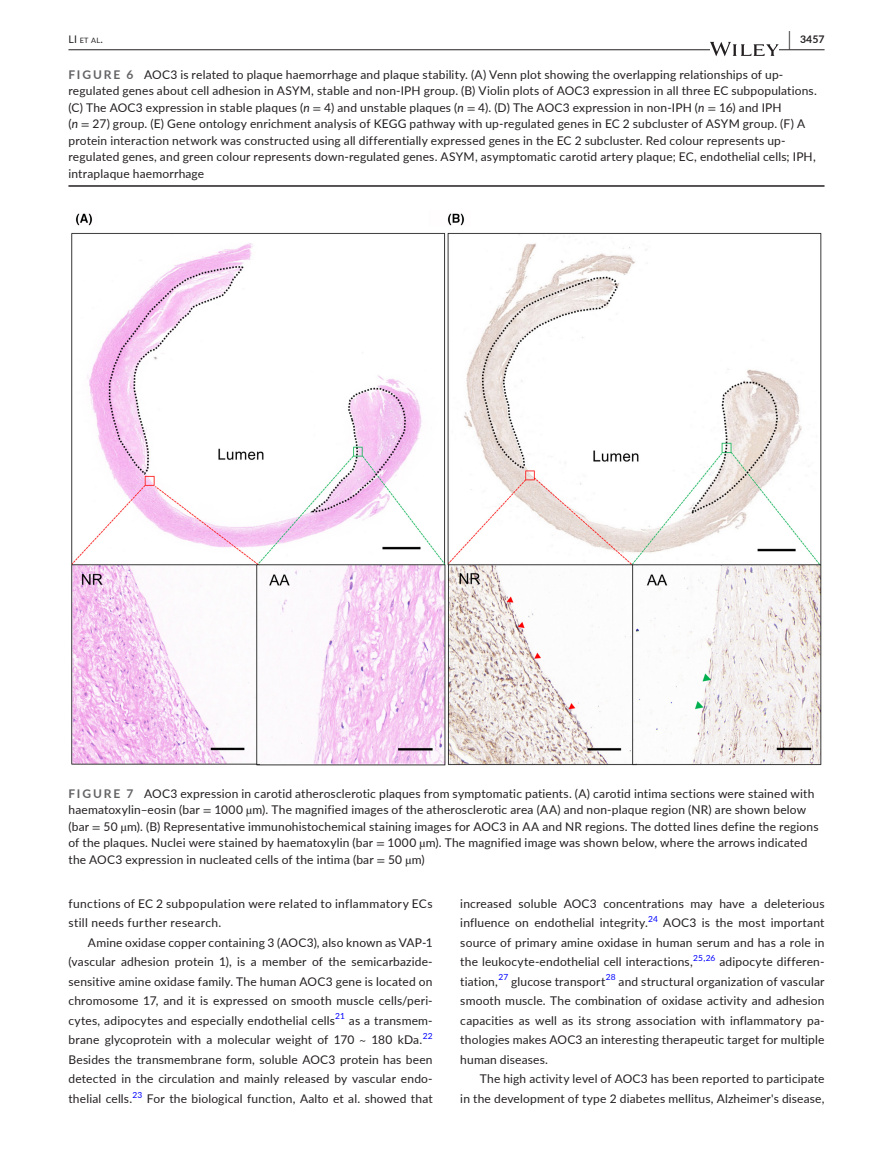
<style>
.page{position:relative;width:893px;height:1174px;background:#fff}
.page>*{position:absolute;margin:0;border:0;box-sizing:border-box;transform-origin:0 0}
.t1{font:12px/19.5px "Lato";letter-spacing:.015em;color:#231f20}
.t2{font:700 10.5px "Lato";color:#231f20}
.t3{font:8.4px "Lato";color:#00f}
.t4{font:7.35px "Lato";color:#231f20}
.s1{font-size:10.5px}
.s2{font-size:19.5px}
.s3{font-weight:700;color:#636366}
.s4{font-style:italic}
.s5{font-family:"STIX"}
</style>
<div class="page">
<hr style="left:68px;top:49px;width:756px;height:1px;background:#231f20">
<svg style="left:710px;top:42px;width:69px;height:14px"></svg>
<hr style="left:68px;top:185px;width:756px;height:2px;background:#231f20">
<img style="left:72px;top:213px;width:749px;height:552px">
<p class="t4" style="left:68px;top:35px;width:36px"><span class="s1">LI</span> et al<span class="s1">.</span></p>
<p class="t2" style="left:789px;top:31px;width:37px"><span class="s2">|</span> 3457</p>
<p class="t1" style="left:68px;top:66px;width:750px;line-height:16.5px"><span class="s3">FIGURE 6</span> AOC3 is related to plaque haemorrhage and plaque stability. (A) Venn plot showing the overlapping relationships of up&shy;regulated genes about cell adhesion in ASYM, stable and non-IPH group. (B) Violin plots of AOC3 expression in all three EC subpopulations. (C) The AOC3 expression in stable plaques (<span class="s4">n</span> <span class="s5">=</span> 4) and unstable plaques (<span class="s4">n</span> <span class="s5">=</span> 4). (D) The AOC3 expression in non-IPH (<span class="s4">n</span> <span class="s5">=</span> 16) and IPH<br>(<span class="s4">n</span> <span class="s5">=</span> 27) group. (E) Gene ontology enrichment analysis of KEGG pathway with up-regulated genes in EC 2 subcluster of ASYM group. (F) A protein interaction network was constructed using all differentially expressed genes in the EC 2 subcluster. Red colour represents up&shy;regulated genes, and green colour represents down-regulated genes. ASYM, asymptomatic carotid artery plaque; EC, endothelial cells; IPH, intraplaque haemorrhage</p>
<p class="t1" style="left:68px;top:785px;width:752px;line-height:16.5px"><span class="s3">FIGURE 7</span> AOC3 expression in carotid atherosclerotic plaques from symptomatic patients. (A) carotid intima sections were stained with haematoxylin–eosin (bar <span class="s5">=</span> 1000 <span class="s5">µ</span>m). The magnified images of the atherosclerotic area (AA) and non-plaque region (NR) are shown below (bar <span class="s5">=</span> 50 <span class="s5">µ</span>m). (B) Representative immunohistochemical staining images for AOC3 in AA and NR regions. The dotted lines define the regions of the plaques. Nuclei were stained by haematoxylin (bar <span class="s5">=</span> 1000 <span class="s5">µ</span>m). The magnified image was shown below, where the arrows indicated the AOC3 expression in nucleated cells of the intima (bar <span class="s5">=</span> 50 <span class="s5">µ</span>m)</p>
<p class="t1" style="left:68px;top:893px;width:366px">functions of EC 2 subpopulation were related to inflammatory ECs still needs further research.</p>
<p class="t1" style="left:68px;top:932px;width:366px;text-align:justify;text-indent:20px">Amine oxidase copper containing 3 (AOC3), also known as VAP-1 (vascular adhesion protein 1), is a member of the semicarbazide&shy;sensitive amine oxidase family. The human AOC3 gene is located on chromosome 17, and it is expressed on smooth muscle cells/peri&shy;cytes, adipocytes and especially endothelial cells<sup>21</sup> as a transmem&shy;brane glycoprotein with a molecular weight of 170 <span class="s5">~</span> 180 kDa.<sup>22<br></sup>Besides the transmembrane form, soluble AOC3 protein has been detected in the circulation and mainly released by vascular endo&shy;thelial cells.<sup>23</sup> For the biological function, Aalto et al. showed that</p>
<p class="t1" style="left:460px;top:893px;width:366px">increased soluble AOC3 concentrations may have a deleterious influence on endothelial integrity.<sup>24</sup></p>
<p class="t1" style="left:460px;top:912px;width:366px;text-align:justify;text-indent:203px">AOC3 is the most important source of primary amine oxidase in human serum and has a role in the leukocyte-endothelial cell interactions,</p>
<p class="t3" style="left:693px;top:952px;width:24px">25,26</p>
<p class="t1" style="left:460px;top:951px;width:366px;text-align:justify;text-indent:259px">adipocyte differen&shy;tiation,<sup>27</sup> glucose transport<sup>28</sup> and structural organization of vascular smooth muscle. The combination of oxidase activity and adhesion capacities as well as its strong association with inflammatory pa&shy;thologies makes AOC3 an interesting therapeutic target for multiple human diseases.</p>
<p class="t1" style="left:460px;top:1068px;width:366px;text-align:right">The high activity level of AOC3 has been reported to participate<br>in the development of type 2 diabetes mellitus, Alzheimer's disease,</p>
</div>
